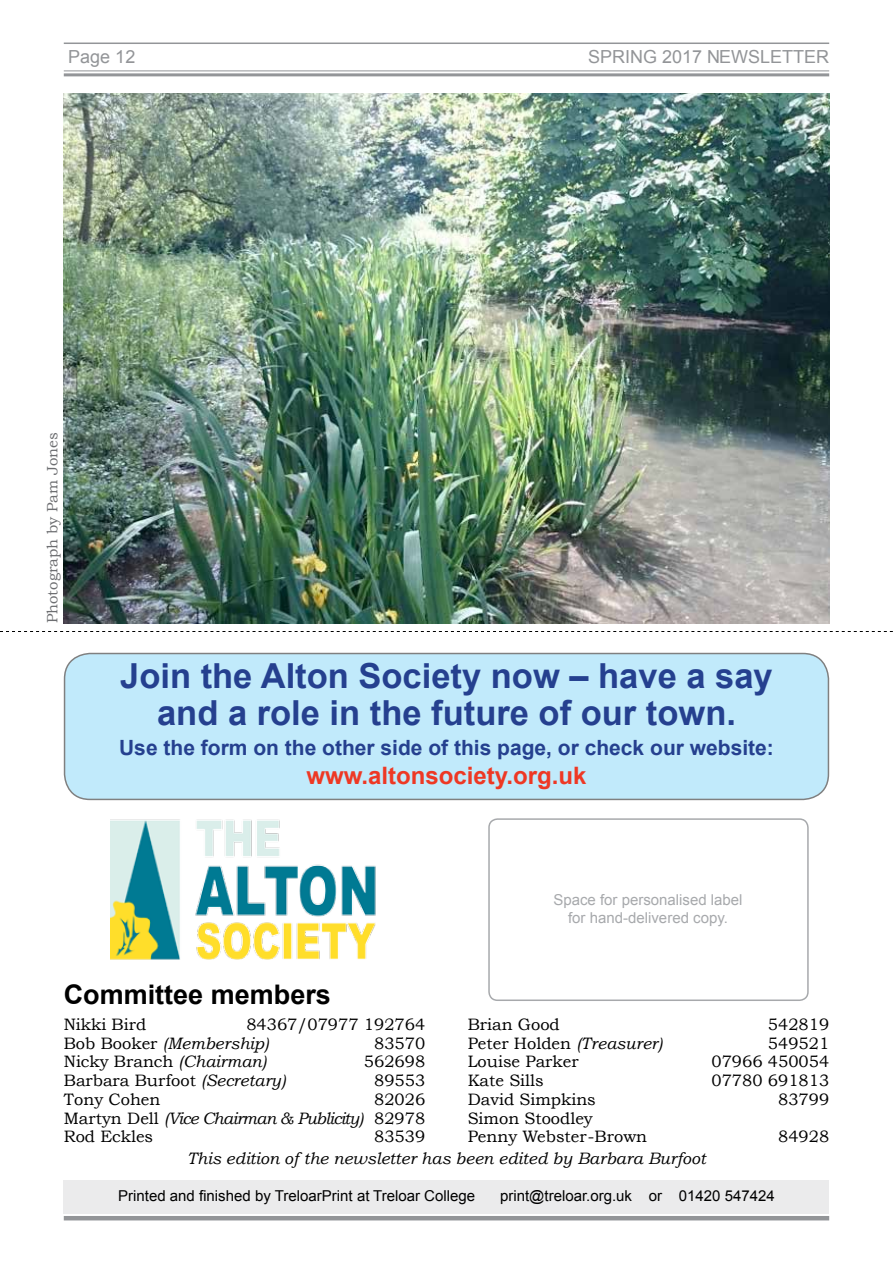
<style>
.page{position:relative;width:893px;height:1263px;background:#fff}
.page>*{position:absolute;margin:0;border:0;box-sizing:border-box;transform-origin:0 0}
.t1{font:700 34.5px/37.5px "Arial";color:#25408f;text-align:center}
.t2{font:700 27px "Arial";color:#000}
.t3{font:700 24px "Arial";color:#ee3824}
.t4{font:700 21px "Arial";color:#25408f}
.t5{font:18px "Arial";color:#939598}
.t6{font:16.5px/18.8px "Bookman Old Style";color:#000}
.t7{font:italic 16.5px "Bookman Old Style";color:#000}
.t8{font:15px "Arial";color:#000}
.t9{font:15px/18px "Arial";color:#a7a9ac;text-align:center}
.t10{font:15px "Bookman Old Style";color:#6d6e71}
.s1{font-style:italic}
</style>
<div class="page">
<hr style="left:64px;top:1216px;width:765px;height:4px;background:#939598">
<hr style="left:64px;top:70px;width:765px;height:1px;background:#939598">
<hr style="left:64px;top:73px;width:765px;height:3px;background:#939598">
<hr style="left:64px;top:43px;width:765px;height:1px;background:#939598">
<div style="left:64px;top:1180px;width:765px;height:33px;background:#ebebec"></div>
<div style="left:488px;top:818px;width:321px;height:183px;border:2px solid #a7a9ac;border-radius:9px"></div>
<svg style="left:0;top:631px;width:893px;height:1px"></svg>
<div style="left:65px;top:653px;width:763px;height:146px;background:#c1eafb;border-radius:26px"></div>
<div style="left:64px;top:653px;width:765px;height:147px;border:2px solid #000;border-radius:26px"></div>
<img style="left:110px;top:819px;width:266px;height:141px">
<img style="left:64px;top:94px;width:765px;height:529px">
<p class="t5" style="left:68px;top:44px;width:69px">Page 12</p>
<p class="t5" style="left:588px;top:44px;width:242px">SPRING 2017 NEWSLETTER</p>
<p class="t10" style="left:44px;top:623px;width:193px;rotate:-90deg">Photograph by Pam Jones</p>
<h1 class="t1" style="left:120px;top:658px;width:654px">Join the Alton Society now – have a say and a role in the future of our town.</h1>
<p class="t4" style="left:119px;top:733px;width:656px">Use the form on the other side of this page, or check our website:</p>
<h3 class="t3" style="left:306px;top:759px;width:282px">www.altonsociety.org.uk</h3>
<p class="t9" style="left:553px;top:891px;width:191px">Space for personalised label for hand-delivered copy.</p>
<h2 class="t2" style="left:64px;top:976px;width:269px">Committee members</h2>
<p class="t6" style="left:64px;top:1015px;width:363px;text-indent:183px">84367/07977 192764<br>Bob Booker <span class="s1">(Membership)</span></p>
<p class="t6" style="left:64px;top:1015px;width:84px">Nikki Bird</p>
<p class="t6" style="left:468px;top:1015px;width:94px">Brian Good</p>
<p class="t6" style="left:768px;top:1015px;width:63px">542819</p>
<p class="t6" style="left:468px;top:1033px;width:196px">Peter Holden <span class="s1">(Treasurer)</span></p>
<p class="t6" style="left:768px;top:1033px;width:63px">549521</p>
<p class="t6" style="left:468px;top:1052px;width:112px">Louise Parker</p>
<p class="t6" style="left:711px;top:1052px;width:119px">07966 450054</p>
<p class="t6" style="left:468px;top:1071px;width:77px">Kate Sills</p>
<p class="t6" style="left:711px;top:1071px;width:119px">07780 691813</p>
<p class="t6" style="left:468px;top:1090px;width:130px">David Simpkins</p>
<p class="t6" style="left:778px;top:1090px;width:53px">83799</p>
<p class="t6" style="left:468px;top:1108px;width:181px">Simon Stoodley<br>Penny Webster-Brown</p>
<p class="t6" style="left:374px;top:1033px;width:53px">83570</p>
<p class="t6" style="left:64px;top:1052px;width:204px">Nicky Branch <span class="s1">(Chairman)</span></p>
<p class="t6" style="left:364px;top:1052px;width:63px">562698</p>
<p class="t6" style="left:64px;top:1071px;width:223px">Barbara Burfoot <span class="s1">(Secretary)</span></p>
<p class="t6" style="left:374px;top:1071px;width:53px">89553</p>
<p class="t6" style="left:64px;top:1090px;width:98px">Tony Cohen</p>
<p class="t6" style="left:64px;top:1090px;width:363px;text-align:justify;text-indent:310px">82026<br>Martyn Dell <span class="s1">(Vice Chairman &amp; Publicity)</span> 82978<br>Rod Eckles</p>
<p class="t6" style="left:374px;top:1127px;width:53px">83539</p>
<p class="t7" style="left:187px;top:1149px;width:520px">This edition of the newsletter has been edited by Barbara Burfoot</p>
<p class="t6" style="left:778px;top:1127px;width:53px">84928</p>
<p class="t8" style="left:118px;top:1186px;width:358px">Printed and finished by TreloarPrint at Treloar College</p>
<p class="t8" style="left:500px;top:1186px;width:276px">print@treloar.org.uk or 01420 547424</p>
</div>
